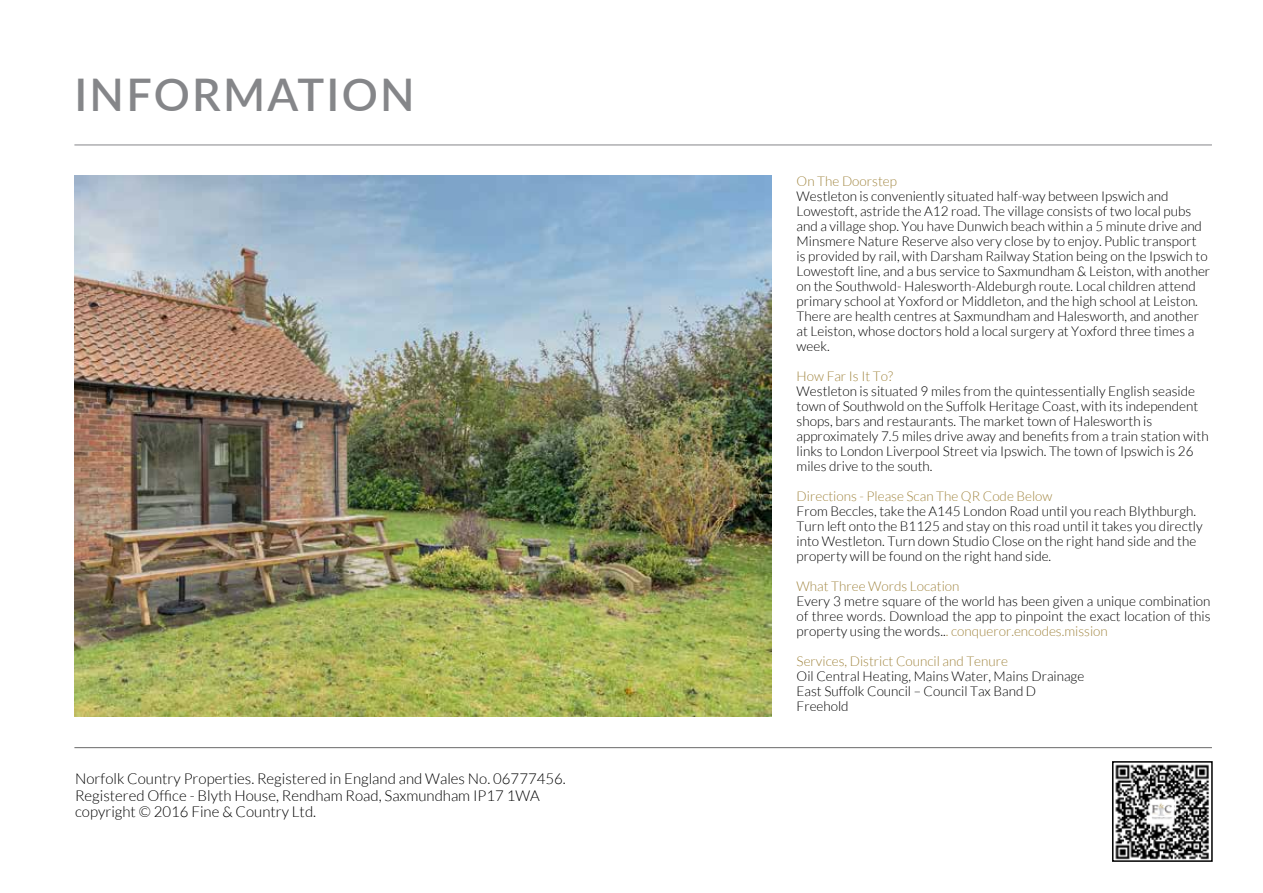
<style>
.page{position:relative;width:1263px;height:893px;background:#fff}
.page>*{position:absolute;margin:0;border:0;box-sizing:border-box;transform-origin:0 0}
.t1{font:600 45px "Lato";letter-spacing:.05em;color:#858689}
.t2{font:300 15px/16.5px "Lato";color:#000}
.t3{font:300 13.5px/15px "Lato";color:#000}
.t4{font:300 13.5px "Lato";color:#a18641}
.t5{font:300 13.5px "Lato";color:#a18642}
.s1{color:#a18642}
</style>
<div class="page">
<hr style="left:74px;top:747px;width:1138px;height:1px;background:#000">
<hr style="left:74px;top:145px;width:1138px;height:1px;background:#858689">
<img style="left:74px;top:175px;width:697px;height:541px">
<img style="left:1115px;top:764px;width:94px;height:95px">
<div style="left:1112px;top:761px;width:101px;height:101px;border:2px solid #000"></div>
<h1 class="t1" style="left:74px;top:62px;width:342px">INFORMATION</h1>
<p class="t2" style="left:75px;top:771px;width:492px">Norfolk Country Properties. Registered in England and Wales No. 06777456.<br>Registered Office - Blyth House, Rendham Road, Saxmundham IP17 1WA copyright © 2016 Fine &amp; Country Ltd.</p>
<p class="t4" style="left:797px;top:174px;width:102px">On The Doorstep</p>
<p class="t3" style="left:797px;top:189px;width:415px">Westleton is conveniently situated half-way between Ipswich and Lowestoft, astride the A12 road. The village consists of two local pubs and a village shop. You have Dunwich beach within a 5 minute drive and Minsmere Nature Reserve also very close by to enjoy. Public transport<br>is provided by rail, with Darsham Railway Station being on the Ipswich to Lowestoft line, and a bus service to Saxmundham &amp; Leiston, with another on the Southwold- Halesworth-Aldeburgh route. Local children attend primary school at Yoxford or Middleton, and the high school at Leiston.<br>There are health centres at Saxmundham and Halesworth, and another at Leiston, whose doctors hold a local surgery at Yoxford three times a week.</p>
<p class="t4" style="left:797px;top:369px;width:98px">How Far Is It To?</p>
<p class="t3" style="left:797px;top:384px;width:413px">Westleton is situated 9 miles from the quintessentially English seaside town of Southwold on the Suffolk Heritage Coast, with its independent shops, bars and restaurants. The market town of Halesworth is approximately 7.5 miles drive away and benefits from a train station with links to London Liverpool Street via Ipswich. The town of Ipswich is 26 miles drive to the south.</p>
<p class="t4" style="left:797px;top:489px;width:257px">Directions - Please Scan The QR Code Below</p>
<p class="t3" style="left:797px;top:504px;width:407px">From Beccles, take the A145 London Road until you reach Blythburgh.<br>Turn left onto the B1125 and stay on this road until it takes you directly into Westleton. Turn down Studio Close on the right hand side and the property will be found on the right hand side.</p>
<p class="t5" style="left:797px;top:579px;width:164px">What Three Words Location</p>
<p class="t3" style="left:797px;top:594px;width:415px;text-align:justify">Every 3 metre square of the world has been given a unique combination of three words. Download the app to pinpoint the exact location of this property using the words..<span class="s1">. conqueror.encodes.mission</span></p>
<p class="t4" style="left:797px;top:654px;width:213px">Services, District Council and Tenure</p>
<p class="t3" style="left:797px;top:669px;width:289px">Oil Central Heating, Mains Water, Mains Drainage<br>East Suffolk Council – Council Tax Band D<br>Freehold</p>
</div>
